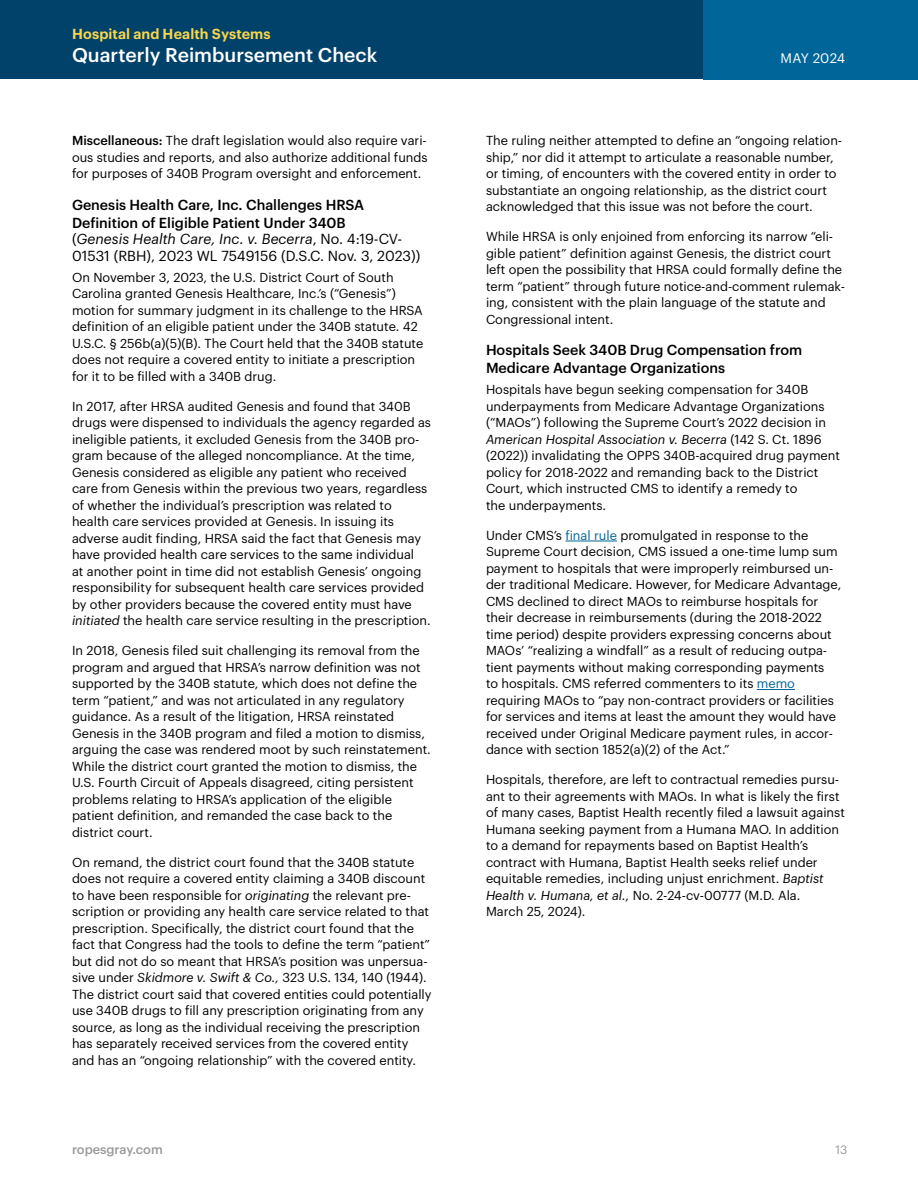
<style>
.page{position:relative;width:918px;height:1188px;background:#fff}
.page>*{position:absolute;margin:0;border:0;box-sizing:border-box;transform-origin:0 0}
.t1{font:500 19.5px "Graphik";color:#fff}
.t2{font:500 14.25px/18px "Graphik";color:#000}
.t3{font:14.25px/16.5px "Graphik";color:#000}
.t4{font:600 14.25px "Graphik";letter-spacing:.01em;color:#f9d64a}
.t5{font:13.5px "Graphik";letter-spacing:.01em;color:#fff}
.t6{font:12.75px/16.5px "Graphik";color:#000}
.t7{font:500 12.75px "Graphik";color:#999}
.t8{font:12px "Graphik";color:#999}
.s1{font-weight:500}
.s2{font-style:italic}
.s3{color:#069}
</style>
<div class="page">
<div style="left:0;top:0;width:918px;height:80px;background:#01426a"></div>
<div style="left:704px;top:0;width:214px;height:80px;background:#069"></div>
<hr style="left:565px;top:541px;width:52px;height:1px;background:#069">
<hr style="left:757px;top:689px;width:38px;height:1px;background:#069">
<p class="t4" style="left:72px;top:23px;width:200px">Hospital and Health Systems</p>
<h1 class="t1" style="left:72px;top:41px;width:307px">Quarterly Reimbursement Check</h1>
<p class="t6" style="left:72px;top:131px;width:357px;text-align:justify"><span class="s1">Miscellaneous:</span> The draft legislation would also require vari&shy;ous studies and reports, and also authorize additional funds for purposes of 340B Program oversight and enforcement.</p>
<p class="t2" style="left:72px;top:194px;width:294px">Genesis Health Care, Inc. Challenges HRSA<br>Definition of Eligible Patient Under 340B</p>
<p class="t3" style="left:72px;top:230px;width:350px">(<span class="s2">Genesis Health Care, Inc. v. Becerra</span>, No. 4:19-CV-<br>01531 (RBH), 2023 WL 7549156 (D.S.C. Nov. 3, 2023))</p>
<p class="t6" style="left:72px;top:268px;width:353px">On November 3, 2023, the U.S. District Court of South Carolina granted Genesis Healthcare, Inc.’s (“Genesis”) motion for summary judgment in its challenge to the HRSA definition of an eligible patient under the 340B statute. 42<br>U.S.C. § 256b(a)(5)(B). The Court held that the 340B statute does not require a covered entity to initiate a prescription for it to be filled with a 340B drug.</p>
<p class="t6" style="left:72px;top:397px;width:361px">In 2017, after HRSA audited Genesis and found that 340B drugs were dispensed to individuals the agency regarded as ineligible patients, it excluded Genesis from the 340B pro&shy;gram because of the alleged noncompliance. At the time, Genesis considered as eligible any patient who received care from Genesis within the previous two years, regardless of whether the individual’s prescription was related to health care services provided at Genesis. In issuing its adverse audit finding, HRSA said the fact that Genesis may have provided health care services to the same individual<br>at another point in time did not establish Genesis’ ongoing responsibility for subsequent health care services provided by other providers because the covered entity must have <span class="s2">initiated</span> the health care service resulting in the prescription.</p>
<p class="t6" style="left:72px;top:641px;width:360px">In 2018, Genesis filed suit challenging its removal from the program and argued that HRSA’s narrow definition was not supported by the 340B statute, which does not define the term “patient,” and was not articulated in any regulatory guidance. As a result of the litigation, HRSA reinstated Genesis in the 340B program and filed a motion to dismiss, arguing the case was rendered moot by such reinstatement.<br>While the district court granted the motion to dismiss, the U.S. Fourth Circuit of Appeals disagreed, citing persistent problems relating to HRSA’s application of the eligible patient definition, and remanded the case back to the district court.</p>
<p class="t6" style="left:72px;top:853px;width:361px">On remand, the district court found that the 340B statute does not require a covered entity claiming a 340B discount to have been responsible for <span class="s2">originating</span> the relevant pre&shy;scription or providing any health care service related to that prescription. Specifically, the district court found that the fact that Congress had the tools to define the term “patient” but did not do so meant that HRSA’s position was unpersua&shy;sive under <span class="s2">Skidmore v. Swift &amp; Co.,</span> 323 U.S. 134, 140 (1944).<br>The district court said that covered entities could potentially use 340B drugs to fill any prescription originating from any source, as long as the individual receiving the prescription has separately received services from the covered entity and has an “ongoing relationship” with the covered entity.</p>
<p class="t5" style="left:781px;top:48px;width:66px">MAY 2024</p>
<p class="t6" style="left:486px;top:131px;width:358px">The ruling neither attempted to define an “ongoing relation&shy;ship,” nor did it attempt to articulate a reasonable number, or timing, of encounters with the covered entity in order to substantiate an ongoing relationship, as the district court acknowledged that this issue was not before the court.</p>
<p class="t6" style="left:486px;top:227px;width:361px">While HRSA is only enjoined from enforcing its narrow “eli&shy;gible patient” definition against Genesis, the district court left open the possibility that HRSA could formally define the term “patient” through future notice-and-comment rulemak&shy;ing, consistent with the plain language of the statute and Congressional intent.</p>
<p class="t2" style="left:486px;top:340px;width:318px">Hospitals Seek 340B Drug Compensation from<br>Medicare Advantage Organizations</p>
<p class="t6" style="left:486px;top:380px;width:356px">Hospitals have begun seeking compensation for 340B underpayments from Medicare Advantage Organizations (“MAOs”) following the Supreme Court’s 2022 decision in <span class="s2">American Hospital Association v. Becerra</span> (142 S. Ct. 1896 (2022)) invalidating the OPPS 340B-acquired drug payment policy for 2018-2022 and remanding back to the District Court, which instructed CMS to identify a remedy to<br>the underpayments.</p>
<p class="t6" style="left:486px;top:526px;width:357px">Under CMS’s <span class="s3">final rule</span> promulgated in response to the Supreme Court decision, CMS issued a one-time lump sum payment to hospitals that were improperly reimbursed un&shy;der traditional Medicare. However, for Medicare Advantage, CMS declined to direct MAOs to reimburse hospitals for their decrease in reimbursements (during the 2018-2022 time period) despite providers expressing concerns about MAOs’ “realizing a windfall” as a result of reducing outpa&shy;tient payments without making corresponding payments<br>to hospitals. CMS referred commenters to its <span class="s3">memo </span>requiring MAOs to “pay non-contract providers or facilities for services and items at least the amount they would have received under Original Medicare payment rules, in accor&shy;dance with section 1852(a)(2) of the Act.”</p>
<p class="t6" style="left:486px;top:770px;width:360px">Hospitals, therefore, are left to contractual remedies pursu&shy;ant to their agreements with MAOs. In what is likely the first of many cases, Baptist Health recently filed a lawsuit against Humana seeking payment from a Humana MAO. In addition to a demand for repayments based on Baptist Health’s contract with Humana, Baptist Health seeks relief under equitable remedies, including unjust enrichment. <span class="s2">Baptist Health v. Humana, et al.,</span> No. 2-24-cv-00777 (M.D. Ala.<br>March 25, 2024).</p>
<p class="t7" style="left:72px;top:1139px;width:92px">ropesgray.com</p>
<p class="t8" style="left:835px;top:1140px;width:14px">13</p>
</div>
